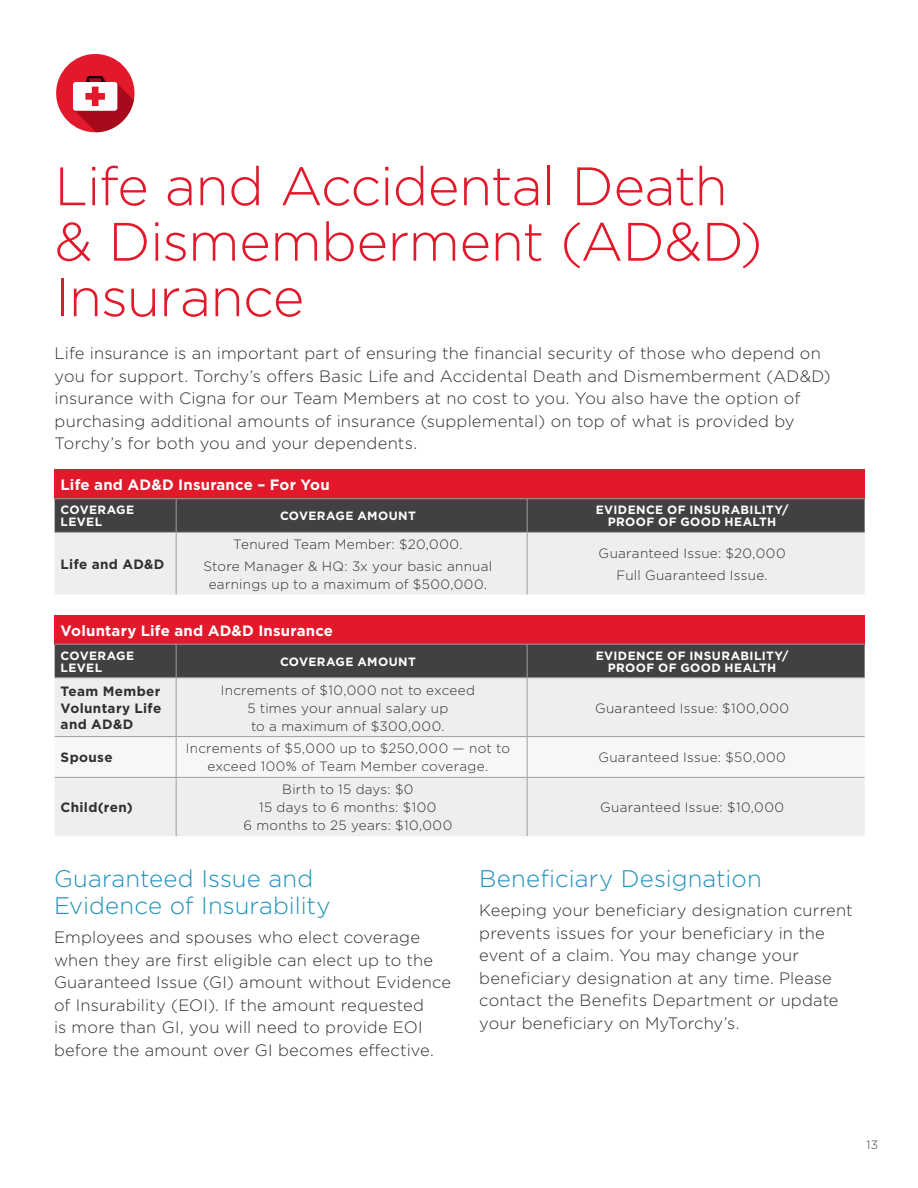
<style>
.page{position:relative;width:918px;height:1188px;background:#fff}
.page>*{position:absolute;margin:0;border:0;box-sizing:border-box;transform-origin:0 0}
.t1{font:300 54px/55.5px "Gotham";letter-spacing:-.015em;color:#e2192b}
.t2{font:300 24px/27px "Gotham";letter-spacing:.005em;color:#1f91bd}
.t3{font:300 16.5px/22.5px "Gotham";letter-spacing:.01em;color:#312f30}
.t4{font:700 15px "Gotham";letter-spacing:.01em;color:#fff}
.t5{font:300 13.5px/18px "Gotham";letter-spacing:.025em;color:#312f30;text-align:center}
.t6{font:700 13.5px/16.5px "Gotham";letter-spacing:.025em;color:#312f30;text-align:justify}
.t7{font:700 12px/12px "Gotham";letter-spacing:.035em;color:#fff}
.t8{font:300 12px "Gotham";color:#3e3e3f}
</style>
<div class="page">
<div style="left:56px;top:54px;width:78px;height:78px;background:#e2192b;border-radius:50%"></div>
<svg style="left:73px;top:54px;width:61px;height:78px"></svg>
<div style="left:55px;top:469px;width:810px;height:30px;background:#e2192b"></div>
<div style="left:55px;top:499px;width:810px;height:33px;background:#414141"></div>
<div style="left:55px;top:533px;width:810px;height:62px;background:#edeeef"></div>
<hr style="left:55px;top:498px;width:121px;height:1px;background:#9d9fa1">
<hr style="left:176px;top:498px;width:351px;height:1px;background:#9d9fa1">
<hr style="left:176px;top:499px;width:1px;height:33px;background:#9d9fa1">
<hr style="left:527px;top:498px;width:338px;height:1px;background:#9d9fa1">
<hr style="left:527px;top:499px;width:1px;height:33px;background:#9d9fa1">
<hr style="left:55px;top:532px;width:121px;height:1px;background:#9d9fa1">
<hr style="left:176px;top:532px;width:351px;height:1px;background:#9d9fa1">
<hr style="left:176px;top:533px;width:1px;height:62px;background:#9d9fa1">
<hr style="left:527px;top:532px;width:338px;height:1px;background:#9d9fa1">
<hr style="left:527px;top:533px;width:1px;height:62px;background:#9d9fa1">
<div style="left:55px;top:615px;width:810px;height:29px;background:#e2192b"></div>
<div style="left:55px;top:645px;width:810px;height:32px;background:#414141"></div>
<div style="left:55px;top:678px;width:810px;height:158px;background:#edeeef"></div>
<div style="left:55px;top:737px;width:810px;height:40px;background:#f6f8f8"></div>
<hr style="left:55px;top:644px;width:121px;height:1px;background:#9d9fa1">
<hr style="left:176px;top:644px;width:351px;height:1px;background:#9d9fa1">
<hr style="left:176px;top:645px;width:1px;height:32px;background:#9d9fa1">
<hr style="left:527px;top:644px;width:338px;height:1px;background:#9d9fa1">
<hr style="left:527px;top:645px;width:1px;height:32px;background:#9d9fa1">
<hr style="left:55px;top:677px;width:121px;height:1px;background:#9d9fa1">
<hr style="left:176px;top:677px;width:351px;height:1px;background:#9d9fa1">
<hr style="left:176px;top:678px;width:1px;height:58px;background:#9d9fa1">
<hr style="left:527px;top:677px;width:338px;height:1px;background:#9d9fa1">
<hr style="left:527px;top:678px;width:1px;height:58px;background:#9d9fa1">
<hr style="left:55px;top:736px;width:121px;height:1px;background:#9d9fa1">
<hr style="left:176px;top:736px;width:351px;height:1px;background:#9d9fa1">
<hr style="left:176px;top:737px;width:1px;height:40px;background:#9d9fa1">
<hr style="left:527px;top:736px;width:338px;height:1px;background:#9d9fa1">
<hr style="left:527px;top:737px;width:1px;height:40px;background:#9d9fa1">
<hr style="left:55px;top:777px;width:121px;height:1px;background:#9d9fa1">
<hr style="left:176px;top:777px;width:351px;height:1px;background:#9d9fa1">
<hr style="left:176px;top:778px;width:1px;height:58px;background:#9d9fa1">
<hr style="left:527px;top:777px;width:338px;height:1px;background:#9d9fa1">
<hr style="left:527px;top:778px;width:1px;height:58px;background:#9d9fa1">
<h1 class="t1" style="left:55px;top:157px;width:709px">Life and Accidental Death &amp; Dismemberment (AD&amp;D)<br>Insurance</h1>
<p class="t3" style="left:55px;top:342px;width:777px">Life insurance is an important part of ensuring the financial security of those who depend on you for support. Torchy’s offers Basic Life and Accidental Death and Dismemberment (AD&amp;D) insurance with Cigna for our Team Members at no cost to you. You also have the option of purchasing additional amounts of insurance (supplemental) on top of what is provided by Torchy’s for both you and your dependents.</p>
<p class="t4" style="left:61px;top:475px;width:271px">Life and AD&amp;D Insurance – For You</p>
<p class="t7" style="left:61px;top:504px;width:75px">COVERAGE<br>LEVEL</p>
<p class="t7" style="left:280px;top:510px;width:137px">COVERAGE AMOUNT</p>
<p class="t7" style="left:596px;top:504px;width:194px;text-align:center">EVIDENCE OF INSURABILITY/<br>PROOF OF GOOD HEALTH</p>
<p class="t6" style="left:61px;top:556px;width:105px">Life and AD&amp;D</p>
<p class="t5" style="left:204px;top:533px;width:290px;line-height:21.5px">Tenured Team Member: $20,000.<br>Store Manager &amp; HQ: 3x your basic annual</p>
<p class="t5" style="left:209px;top:575px;width:280px">earnings up to a maximum of $500,000.</p>
<p class="t5" style="left:599px;top:542px;width:188px;line-height:21.5px">Guaranteed Issue: $20,000<br>Full Guaranteed Issue.</p>
<p class="t4" style="left:61px;top:620px;width:274px">Voluntary Life and AD&amp;D Insurance</p>
<p class="t7" style="left:61px;top:649px;width:75px">COVERAGE<br>LEVEL</p>
<p class="t7" style="left:280px;top:655px;width:137px">COVERAGE AMOUNT</p>
<p class="t7" style="left:596px;top:649px;width:194px;text-align:center">EVIDENCE OF INSURABILITY/<br>PROOF OF GOOD HEALTH</p>
<p class="t6" style="left:61px;top:683px;width:102px">Team Member Voluntary Life and AD&amp;D</p>
<p class="t5" style="left:221px;top:680px;width:256px">Increments of $10,000 not to exceed<br>5 times your annual salary up<br>to a maximum of $300,000.</p>
<p class="t5" style="left:595px;top:698px;width:196px">Guaranteed Issue: $100,000</p>
<p class="t6" style="left:61px;top:749px;width:53px">Spouse</p>
<p class="t5" style="left:186px;top:739px;width:326px">Increments of $5,000 up to $250,000 — not to exceed 100% of Team Member coverage.</p>
<p class="t5" style="left:598px;top:748px;width:189px">Guaranteed Issue: $50,000</p>
<p class="t6" style="left:61px;top:799px;width:74px">Child(ren)</p>
<p class="t5" style="left:243px;top:780px;width:210px">Birth to 15 days: $0<br>15 days to 6 months: $100<br>6 months to 25 years: $10,000</p>
<p class="t5" style="left:600px;top:798px;width:186px">Guaranteed Issue: $10,000</p>
<h2 class="t2" style="left:54px;top:864px;width:278px">Guaranteed Issue and<br>Evidence of Insurability</h2>
<p class="t3" style="left:54px;top:926px;width:399px">Employees and spouses who elect coverage when they are first eligible can elect up to the Guaranteed Issue (GI) amount without Evidence of Insurability (EOI). If the amount requested<br>is more than GI, you will need to provide EOI before the amount over GI becomes effective.</p>
<h2 class="t2" style="left:479px;top:864px;width:284px">Beneficiary Designation</h2>
<p class="t3" style="left:479px;top:899px;width:375px">Keeping your beneficiary designation current prevents issues for your beneficiary in the event of a claim. You may change your beneficiary designation at any time. Please contact the Benefits Department or update your beneficiary on MyTorchy’s.</p>
<p class="t8" style="left:867px;top:1137px;width:13px">13</p>
</div>
